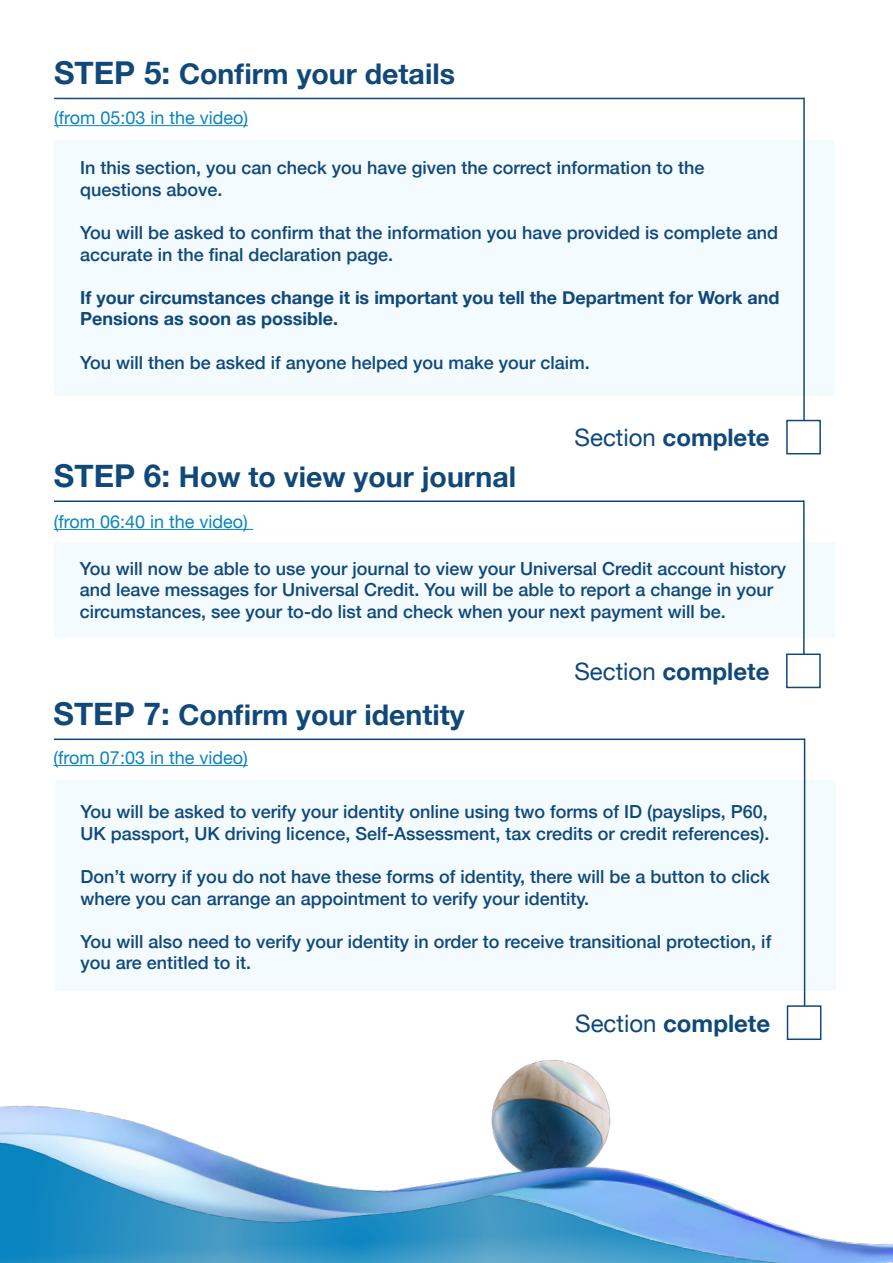
<style>
.page{position:relative;width:893px;height:1263px;background:#fff}
.page>*{position:absolute;margin:0;border:0;box-sizing:border-box;transform-origin:0 0}
.t1{font:700 28.5px "Helvetica Neue";color:#10487a}
.t2{font:700 24px "Helvetica Neue";color:#10487a}
.t3{font:500 18px/21.6px "Helvetica Neue";color:#10487a}
.t4{font:700 18px/21.6px "Helvetica Neue";color:#10487a}
.t5{font:18px "Helvetica Neue";color:#0984c0}
.s1{font-size:31.5px}
.s2{font-weight:400}
</style>
<div class="page">
<img style="left:0;top:962px;width:893px;height:301px">
<hr style="left:54px;top:500px;width:750px;height:2px;background:#10487a">
<hr style="left:54px;top:529px;width:199px;height:1px;background:#0984c0">
<div style="left:54px;top:542px;width:781px;height:96px;background:#f3fbff"></div>
<hr style="left:803px;top:500px;width:2px;height:154px;background:#10487a">
<div style="left:786px;top:653px;width:35px;height:35px;border:2px solid #10487a"></div>
<hr style="left:54px;top:738px;width:751px;height:2px;background:#10487a">
<hr style="left:54px;top:765px;width:194px;height:1px;background:#0984c0">
<div style="left:55px;top:780px;width:780px;height:210px;background:#f3fbff"></div>
<hr style="left:804px;top:738px;width:1px;height:268px;background:#10487a">
<div style="left:787px;top:1005px;width:34px;height:35px;border:2px solid #10487a"></div>
<hr style="left:54px;top:98px;width:750px;height:1px;background:#10487a">
<hr style="left:54px;top:125px;width:194px;height:1px;background:#0984c0">
<div style="left:54px;top:140px;width:781px;height:255px;background:#f3fbff"></div>
<hr style="left:803px;top:98px;width:2px;height:323px;background:#10487a">
<div style="left:786px;top:420px;width:35px;height:34px;border:2px solid #10487a"></div>
<h1 class="t1" style="left:54px;top:52px;width:402px"><span class="s1">STEP 5:</span> Confirm your details</h1>
<p class="t5" style="left:54px;top:104px;width:196px">(from 05:03 in the video)</p>
<p class="t3" style="left:80px;top:155px;width:626px">In this section, you can check you have given the correct information to the questions above.</p>
<p class="t3" style="left:80px;top:220px;width:699px">You will be asked to confirm that the information you have provided is complete and accurate in the final declaration page.</p>
<p class="t4" style="left:80px;top:287px;width:701px">If your circumstances change it is important you tell the Department for Work and<br>Pensions as soon as possible.</p>
<p class="t3" style="left:80px;top:350px;width:511px">You will then be asked if anyone helped you make your claim.</p>
<h2 class="t2" style="left:575px;top:419px;width:197px"><span class="s2">Section</span> complete</h2>
<h1 class="t1" style="left:54px;top:455px;width:464px"><span class="s1">STEP 6:</span> How to view your journal</h1>
<p class="t5" style="left:54px;top:508px;width:196px">(from 06:40 in the video)</p>
<p class="t3" style="left:80px;top:556px;width:708px">You will now be able to use your journal to view your Universal Credit account history and leave messages for Universal Credit. You will be able to report a change in your circumstances, see your to-do list and check when your next payment will be.</p>
<h2 class="t2" style="left:574px;top:653px;width:197px"><span class="s2">Section</span> complete</h2>
<h1 class="t1" style="left:54px;top:693px;width:412px"><span class="s1">STEP 7:</span> Confirm your identity</h1>
<p class="t5" style="left:54px;top:744px;width:196px">(from 07:03 in the video)</p>
<p class="t3" style="left:81px;top:799px;width:690px">You will be asked to verify your identity online using two forms of ID (payslips, P60,<br>UK passport, UK driving licence, Self-Assessment, tax credits or credit references).</p>
<p class="t3" style="left:81px;top:864px;width:691px">Don’t worry if you do not have these forms of identity, there will be a button to click where you can arrange an appointment to verify your identity.</p>
<p class="t3" style="left:81px;top:929px;width:692px">You will also need to verify your identity in order to receive transitional protection, if you are entitled to it.</p>
<h2 class="t2" style="left:575px;top:1004px;width:197px"><span class="s2">Section</span> complete</h2>
</div>
